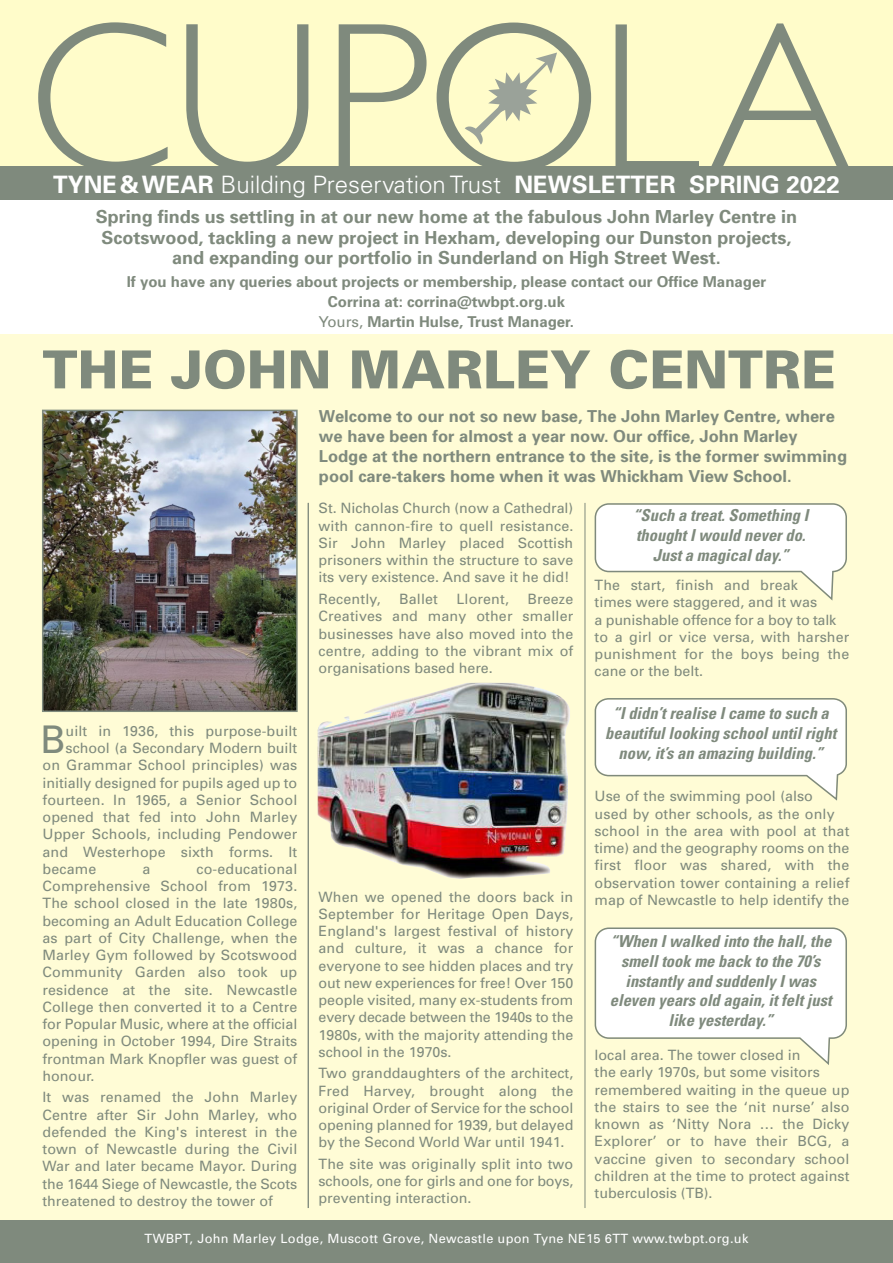
<style>
.page{position:relative;width:893px;height:1263px;background:#fff}
.page>*{position:absolute;margin:0;border:0;box-sizing:border-box;transform-origin:0 0}
.t1{font:300 213.9px "Gill Sans";color:#7f8a7d}
.t2{font:900 52.5px "Univers";color:#7f8a7d}
.t3{font:38.1px "Univers";color:#7f8a7d}
.t4{font:700 24px "Univers";color:#fff}
.t5{font:700 18px/20.5px "Univers";color:#7f8a7d;text-align:center}
.t6{font:italic 700 condensed 16.5px/19.8px "Univers";color:#7f8a7d;text-align:center}
.t7{font:700 16.5px/20.2px "Univers";color:#7f8a7d}
.t8{font:700 15px/19px "Univers";color:#7f8a7d;text-align:center}
.t9{font:14.25px/17.2px "Univers";color:#7f8a7d;text-align:justify}
.t10{font:12.75px "Univers";letter-spacing:.025em;color:#fff}
.s1{font-family:"Univers CE";font-weight:300}
.s2{font-weight:400}
</style>
<div class="page">
<div style="left:0;top:335px;width:893px;height:928px;background:#fffcd6"></div>
<div style="left:0;top:0;width:893px;height:196px;background:#fffcca"></div>
<div style="left:0;top:166px;width:893px;height:34px;background:#7f8a7d"></div>
<svg style="left:465px;top:53px;width:92px;height:92px"></svg>
<img style="left:318px;top:683px;width:252px;height:196px">
<img style="left:45px;top:413px;width:250px;height:296px">
<div style="left:42px;top:410px;width:256px;height:302px;border:2px solid #7f8a7d"></div>
<svg style="left:595px;top:503px;width:252px;height:98px"></svg>
<svg style="left:595px;top:927px;width:252px;height:138px"></svg>
<svg style="left:595px;top:698px;width:252px;height:103px"></svg>
<div style="left:0;top:1220px;width:893px;height:43px;background:#7f8a7d"></div>
<hr style="left:308px;top:503px;width:1px;height:705px;background:#7f8a7d">
<hr style="left:585px;top:503px;width:1px;height:705px;background:#7f8a7d">
<h1 class="t1" style="left:28px;top:24px;width:825px">CUPOLA</h1>
<h3 class="t4" style="left:53px;top:175px;width:788px">TYNE &amp; WEAR <span class="s1">Building Preservation Trust</span> NEWSLETTER SPRING 2022</h3>
<p class="t5" style="left:96px;top:208px;width:703px">Spring finds us settling in at our new home at the fabulous John Marley Centre in<br>Scotswood, tackling a new project in Hexham, developing our Dunston projects, and expanding our portfolio in Sunderland on High Street West.</p>
<p class="t8" style="left:127px;top:274px;width:641px">If you have any queries about projects or membership, please contact our Office Manager<br>Corrina at: corrina@twbpt.org.uk</p>
<p class="t8" style="left:319px;top:314px;width:257px"><span class="s2">Yours,</span> Martin Hulse, Trust Manager.</p>
<h2 class="t2" style="left:43px;top:350px;width:795px">THE JOHN MARLEY CENTRE</h2>
<p class="t7" style="left:319px;top:407px;width:530px">Welcome to our not so new base, The John Marley Centre, where we have been for almost a year now. Our office, John Marley Lodge at the northern entrance to the site, is the former swimming pool care-takers home when it was Whickham View School.</p>
<p class="t6" style="left:633px;top:507px;width:180px">“Such a treat.Something I thoughtIwould neverdo.<br>Justa magicalday.”</p>
<p class="t9" style="left:319px;top:501px;width:256px">St. Nicholas Church (now a Cathedral) with cannon-fire to quell resistance.<br>Sir John Marley placed Scottish prisoners within the structure to save its very existence. And save it he did!</p>
<p class="t9" style="left:319px;top:592px;width:64px">Recently,</p>
<p class="t9" style="left:399px;top:592px;width:40px">Ballet</p>
<p class="t9" style="left:456px;top:592px;width:54px">Llorent,</p>
<p class="t9" style="left:595px;top:578px;width:256px;text-align:left">The start, finish and break<br>times were staggered, and it was<br>a punishable offence for a boy to talk to a girl or vice versa, with harsher punishment for the boys being the cane or the belt.</p>
<p class="t9" style="left:319px;top:592px;width:256px;text-indent:209px">Breeze Creatives and many other smaller businesses have also moved into the centre, adding to the vibrant mix of organisations based here.</p>
<h3 class="t3" style="left:40px;top:725px;width:27px">B</h3>
<p class="t9" style="left:66px;top:723px;width:233px">uilt in 1936, this purpose-built</p>
<p class="t9" style="left:66px;top:741px;width:233px">school (a Secondary Modern built</p>
<p class="t9" style="left:43px;top:758px;width:256px">on Grammar School principles) was</p>
<p class="t9" style="left:43px;top:775px;width:256px">initially designed for pupils aged up to</p>
<p class="t9" style="left:43px;top:792px;width:256px">fourteen. In 1965, a Senior School</p>
<p class="t9" style="left:43px;top:810px;width:256px">opened that fed into John Marley</p>
<p class="t9" style="left:43px;top:827px;width:256px">Upper Schools, including Pendower</p>
<p class="t9" style="left:43px;top:844px;width:256px">and Westerhope sixth forms. It</p>
<p class="t9" style="left:43px;top:861px;width:55px">became</p>
<p class="t9" style="left:142px;top:861px;width:9px">a</p>
<p class="t9" style="left:43px;top:861px;width:256px;text-indent:154px">co-educational Comprehensive School from 1973.<br>The school closed in the late 1980s, becoming an Adult Education College as part of City Challenge, when the Marley Gym followed by Scotswood Community Garden also took up residence at the site. Newcastle College then converted it to a Centre for Popular Music, where at the official opening in October 1994, Dire Straits frontman Mark Knopfler was guest of honour.</p>
<p class="t9" style="left:43px;top:1090px;width:256px">It was renamed the John Marley Centre after Sir John Marley, who defended the King's interest in the town of Newcastle during the Civil War and later became Mayor. During the 1644 Siege of Newcastle, the Scots threatened to destroy the tower of</p>
<p class="t9" style="left:319px;top:889px;width:256px">When we opened the doors back in September for Heritage Open Days, England's largest festival of history and culture, it was a chance for everyone to see hidden places and try out new experiences for free! Over 150 people visited, many ex-students from every decade between the 1940s to the 1980s, with the majority attending the school in the 1970s.</p>
<p class="t9" style="left:319px;top:1066px;width:256px">Two granddaughters of the architect, Fred Harvey, brought along the original Order of Service for the school opening planned for 1939, but delayed by the Second World War until 1941.</p>
<p class="t9" style="left:319px;top:1156px;width:256px">The site was originally split into two schools, one for girls and one for boys, preventing interaction.</p>
<p class="t6" style="left:605px;top:705px;width:236px">“Ididn’trealise Icame to such a beautifullooking schooluntilright now,it’s an amazing building.”</p>
<p class="t9" style="left:595px;top:789px;width:256px;text-align:left">Use of the swimming pool (also<br>used by other schools, as the only school in the area with pool at that time) and the geography rooms on the first floor was shared, with the observation tower containing a relief map of Newcastle to help identify the</p>
<p class="t6" style="left:610px;top:933px;width:227px">“When Iwalked into the hall,the smelltook me back to the 70’s instantly and suddenly Iwas eleven years old again,itfeltjust like yesterday.”</p>
<p class="t9" style="left:595px;top:1048px;width:256px;text-align:left">local area. The tower closed in<br>the early 1970s, but some visitors remembered waiting in the queue up the stairs to see the ‘nit nurse’ also known as ‘Nitty Nora … the Dicky<br>Explorer’ or to have their BCG, a vaccine given to secondary school children at the time to protect against tuberculosis (TB).</p>
<p class="t10" style="left:145px;top:1234px;width:605px">TWBPT, John Marley Lodge, Muscott Grove, Newcastle upon Tyne NE15 6TT www.twbpt.org.uk</p>
</div>
